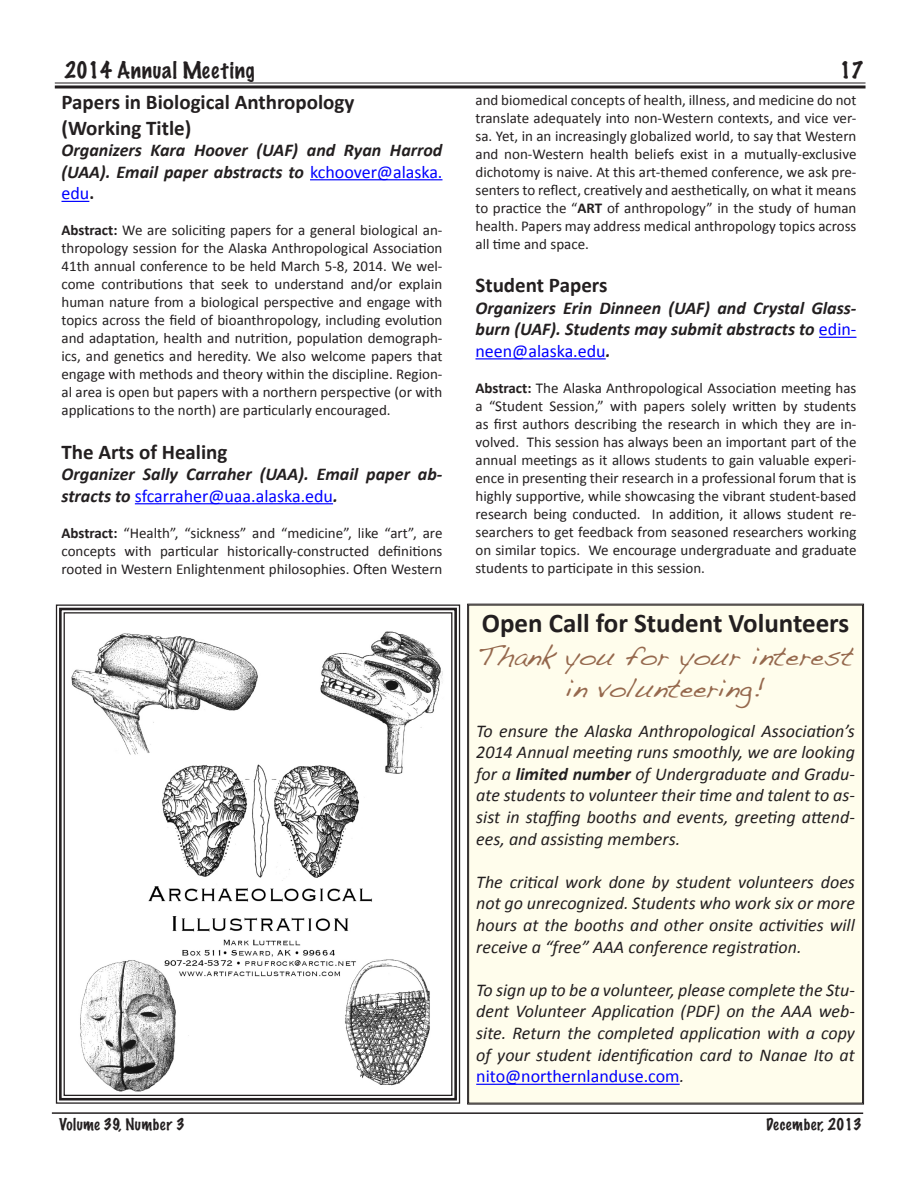
<style>
.page{position:relative;width:918px;height:1188px;background:#fff}
.page>*{position:absolute;margin:0;border:0;box-sizing:border-box;transform-origin:0 0}
.t1{font:27px/32.4px "Handwriting Dakota";color:#95684d;text-align:center}
.t2{font:700 27px "Calibri";color:#231f20}
.t3{font:700 21px "Calibri";color:#231f20}
.t4{font:100 21px "Marker Felt";letter-spacing:.03em;color:#231f20}
.t5{font:italic 18px/21.6px "Calibri";color:#231f20;text-align:justify}
.t6{font:italic 700 18px/21.6px "Calibri";color:#231f20;text-align:justify}
.t7{font:15px/18px "Calibri";color:#231f20;text-align:justify}
.t8{font:100 15px "Marker Felt";letter-spacing:.035em;color:#231f20}
.s1{font-weight:400;font-style:normal;color:#00f}
.s2{font-style:normal}
.s3{font-weight:700}
.s4{font-style:normal;color:#00f}
</style>
<div class="page">
<hr style="left:310px;top:179px;width:133px;height:1px;background:#00f">
<svg style="left:62px;top:201px;width:27px;height:1px"></svg>
<hr style="left:135px;top:503px;width:198px;height:1px;background:#00f">
<hr style="left:819px;top:337px;width:38px;height:1px;background:#00f">
<hr style="left:476px;top:358px;width:130px;height:1px;background:#00f">
<hr style="left:55px;top:85px;width:811px;height:3px;background:#231f20">
<hr style="left:55px;top:82px;width:811px;height:2px;background:#231f20">
<hr style="left:52px;top:1112px;width:811px;height:2px;background:#231f20">
<div style="left:467px;top:603px;width:397px;height:502px;background:#fffdec"></div>
<svg style="left:55px;top:604px;width:406px;height:500px"></svg>
<div style="left:59px;top:608px;width:398px;height:493px;border:3px solid #231f20"></div>
<p class="t4" style="left:64px;top:54px;width:192px">2014 Annual Meeting</p>
<p class="t4" style="left:840px;top:54px;width:25px">17</p>
<p class="t3" style="left:62px;top:89px;width:295px">Papers in Biological Anthropology</p>
<p class="t3" style="left:62px;top:114px;width:131px">(Working Title)</p>
<p class="t6" style="left:62px;top:139px;width:383px">Organizers Kara Hoover (UAF) and Ryan Harrod (UAA). Email paper abstracts to <span class="s1">kchoover@alaska. edu</span><span class="s2">.</span></p>
<p class="t7" style="left:62px;top:221px;width:382px"><span class="s3">Abstract:</span> We are soliciting papers for a general biological an&shy;thropology session for the Alaska Anthropological Association 41th annual conference to be held March 5-8, 2014. We wel&shy;come contributions that seek to understand and/or explain human nature from a biological perspective and engage with topics across the field of bioanthropology, including evolution and adaptation, health and nutrition, population demograph&shy;ics, and genetics and heredity. We also welcome papers that engage with methods and theory within the discipline. Region&shy;al area is open but papers with a northern perspective (or with applications to the north) are particularly encouraged.</p>
<p class="t3" style="left:62px;top:438px;width:168px">The Arts of Healing</p>
<p class="t6" style="left:62px;top:463px;width:382px">Organizer Sally Carraher (UAA). Email paper ab&shy;stracts to <span class="s1">sfcarraher@uaa.alaska.edu</span>.</p>
<p class="t7" style="left:62px;top:524px;width:383px"><span class="s3">Abstract:</span> “Health”, “sickness” and “medicine”, like “art”, are concepts with particular historically-constructed definitions rooted in Western Enlightenment philosophies. Often Western</p>
<p class="t7" style="left:476px;top:91px;width:383px">and biomedical concepts of health, illness, and medicine do not translate adequately into non-Western contexts, and vice ver&shy;sa. Yet, in an increasingly globalized world, to say that Western and non-Western health beliefs exist in a mutually-exclusive dichotomy is naive. At this art-themed conference, we ask pre&shy;senters to reflect, creatively and aesthetically, on what it means to practice the “<span class="s3">ART</span> of anthropology” in the study of human health. Papers may address medical anthropology topics across all time and space.</p>
<p class="t3" style="left:476px;top:272px;width:133px">Student Papers</p>
<p class="t6" style="left:476px;top:297px;width:382px">Organizers Erin Dinneen (UAF) and Crystal Glass&shy;burn (UAF). Students may submit abstracts to <span class="s1">edin&shy;neen@alaska.edu</span>.</p>
<p class="t7" style="left:476px;top:379px;width:383px"><span class="s3">Abstract:</span> The Alaska Anthropological Association meeting has a “Student Session,” with papers solely written by students as first authors describing the research in which they are in&shy;volved. This session has always been an important part of the annual meetings as it allows students to gain valuable experi&shy;ence in presenting their research in a professional forum that is highly supportive, while showcasing the vibrant student-based research being conducted. In addition, it allows student re&shy;searchers to get feedback from seasoned researchers working on similar topics. We encourage undergraduate and graduate students to participate in this session.</p>
<p class="t2" style="left:482px;top:606px;width:369px">Open Call for Student Volunteers</p>
<p class="t1" style="left:478px;top:639px;width:377px">Thank you for your interest in volunteering!</p>
<p class="t5" style="left:476px;top:719px;width:380px">To ensure the Alaska Anthropological Association’s 2014 Annual meeting runs smoothly, we are looking for a <span class="s3">limited number</span> of Undergraduate and Gradu&shy;ate students to volunteer their time and talent to as&shy;sist in staffing booths and events, greeting attend&shy;ees, and assisting members.</p>
<p class="t5" style="left:476px;top:870px;width:380px">The critical work done by student volunteers does not go unrecognized. Students who work six or more hours at the booths and other onsite activities will receive a “free” AAA conference registration.</p>
<p class="t5" style="left:476px;top:978px;width:380px">To sign up to be a volunteer, please complete the Stu&shy;dent Volunteer Application (PDF) on the AAA web&shy;site. Return the completed application with a copy of your student identification card to Nanae Ito at <span class="s4">nito@northernlanduse.com</span>.</p>
<p class="t8" style="left:59px;top:1113px;width:127px">Volume 39, Number 3</p>
<p class="t8" style="left:766px;top:1113px;width:97px">December, 2013</p>
</div>
